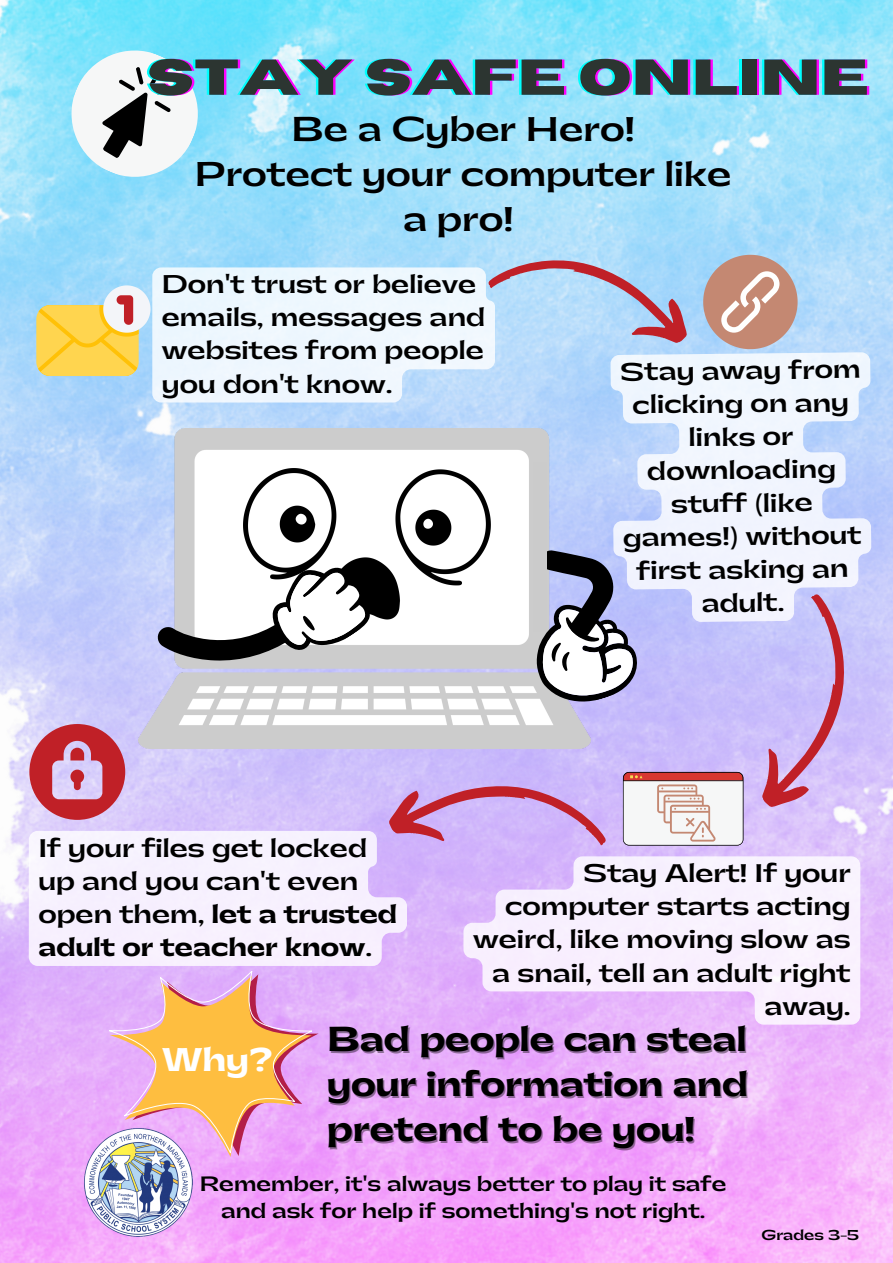
<style>
.page{position:relative;width:893px;height:1263px;background:#fff}
.page>*{position:absolute;margin:0;border:0;box-sizing:border-box;transform-origin:0 0}
.t1{font:700 50.25px "Horizon";color:#f0f}
.t2{font:800 32.25px/45px "Gatwick";color:#000;text-align:justify}
.t3{font:700 32.25px/45px "Gatwick";color:#000;text-align:center}
.t4{font:800 30.75px "Gatwick";color:#fff}
.t5{font:700 24px/33.2px "Gatwick";color:#000}
.t6{font:700 19.5px/27px "Gatwick";color:#000;text-align:center}
.t7{font:700 13.5px "Gatwick";color:#000}
.s1{font-weight:800}
</style>
<div class="page">
<img style="left:0;top:0;width:893px;height:1263px">
<svg style="left:36px;top:285px;width:114px;height:91px;background:#e5d284"></svg>
<svg style="left:29px;top:724px;width:96px;height:96px;background:#cb6d83"></svg>
<svg style="left:324px;top:966px;width:7px;height:202px"></svg>
<svg style="left:86px;top:966px;width:239px;height:200px;background:#ecafb7"></svg>
<img style="left:138px;top:428px;width:452px;height:321px">
<div style="left:533px;top:462px;width:14px;height:170px;background:#cbcbcb"></div>
<img style="left:243px;top:468px;width:247px;height:151px">
<svg style="left:152px;top:549px;width:229px;height:152px"></svg>
<svg style="left:63px;top:42px;width:143px;height:143px"></svg>
<svg style="left:486px;top:232px;width:331px;height:137px;background:#b4c4d9"></svg>
<svg style="left:610px;top:352px;width:263px;height:271px;fill:#f0f5fe"></svg>
<svg style="left:152px;top:267px;width:343px;height:135px;fill:#eef7fe"></svg>
<svg style="left:463px;top:856px;width:397px;height:168px;fill:#f8f0fe"></svg>
<div style="left:29px;top:831px;width:378px;height:135px;background:#f7f0fe"></div>
<svg style="left:388px;top:533px;width:483px;height:312px"></svg>
<img style="left:84px;top:1128px;width:108px;height:108px">
<p class="t1" style="left:150px;top:53px;width:723px">STAY SAFE ONLINE</p>
<p class="t3" style="left:291px;top:108px;width:344px">Be a Cyber Hero!</p>
<p class="t3" style="left:195px;top:153px;width:538px">Protect your computer like a pro!</p>
<p class="t5" style="left:162px;top:269px;width:325px">Don't trust or believe emails, messages and websites from people you don't know.</p>
<p class="t5" style="left:620px;top:357px;width:242px;text-align:center;rotate:-1deg">Stay away from clicking on any links or downloading stuff (like games!) without first asking an adult.</p>
<p class="t5" style="left:38px;top:832px;width:360px">If your files get locked up and you can't even open them, <span class="s1">let a trusted adult or teacher know</span>.</p>
<p class="t5" style="left:473px;top:857px;width:379px;text-align:right">Stay Alert! If your computer starts acting weird, like moving slow as a snail, tell an adult right away.</p>
<p class="t4" style="left:162px;top:1044px;width:112px">Why?</p>
<p class="t2" style="left:327px;top:1018px;width:422px">Bad people can steal your information and pretend to be you!</p>
<p class="t6" style="left:200px;top:1171px;width:528px">Remember, it's always better to play it safe and ask for help if something's not right.</p>
<p class="t7" style="left:761px;top:1229px;width:99px">Grades 3-5</p>
</div>
